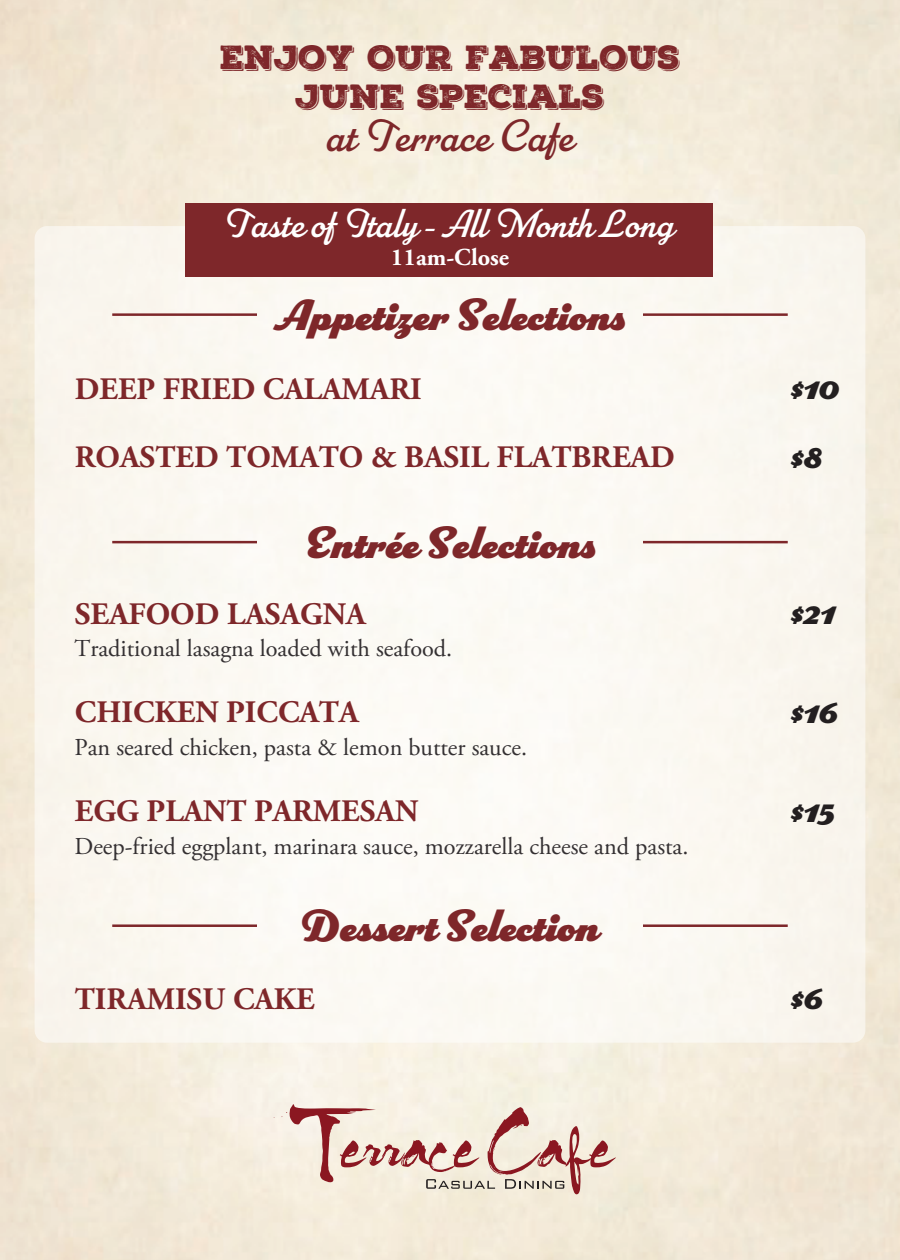
<style>
.page{position:relative;width:900px;height:1260px;background:#fff}
.page>*{position:absolute;margin:0;border:0;box-sizing:border-box;transform-origin:0 0}
.t1{font:900 45px "Parkside";color:#7e272a}
.t2{font:45px "Parkside";color:#7e272a}
.t3{font:40.25px "Parkside";color:#fff}
.t4{font:900 35.75px "Parkside";color:#231f20}
.t5{font:32.5px/39px "Nexa Rust Slab Black Shadow 01";color:#7e272a;text-align:center}
.t6{font:700 31.25px "Adobe Garamond Pro";color:#7e272a}
.t7{font:24.25px "Adobe Garamond Pro";color:#343032}
.t8{font:700 24.25px "Adobe Garamond Pro";color:#fff}
</style>
<div class="page">
<div style="left:35px;top:226px;width:830px;height:817px;background:#fbf8f2;border-radius:12px"></div>
<svg style="left:274px;top:1104px;width:342px;height:90px;background:#e3cdc1"></svg>
<div style="left:185px;top:203px;width:528px;height:73px;background:#7e272a"></div>
<hr style="left:112px;top:313px;width:145px;height:3px;background:#7e272a">
<hr style="left:643px;top:313px;width:145px;height:3px;background:#7e272a">
<hr style="left:112px;top:924px;width:145px;height:3px;background:#7e272a">
<hr style="left:643px;top:924px;width:145px;height:3px;background:#7e272a">
<hr style="left:112px;top:541px;width:145px;height:2px;background:#7e272a">
<hr style="left:643px;top:541px;width:145px;height:2px;background:#7e272a">
<h3 class="t5" style="left:220px;top:39px;width:461px">ENJOY OUR FABULOUS<br>JUNE SPECIALS</h3>
<h1 class="t2" style="left:326px;top:110px;width:249px">at Terrace Cafe</h1>
<h2 class="t3" style="left:222px;top:200px;width:453px">Taste of Italy - All Month Long</h2>
<p class="t8" style="left:391px;top:243px;width:120px">11am-Close</p>
<h1 class="t1" style="left:274px;top:288px;width:354px">Appetizer Selections</h1>
<p class="t6" style="left:75px;top:371px;width:348px">DEEP FRIED CALAMARI</p>
<h3 class="t4" style="left:790px;top:366px;width:51px">$10</h3>
<p class="t6" style="left:75px;top:439px;width:601px">ROASTED TOMATO &amp; BASIL FLATBREAD</p>
<h3 class="t4" style="left:790px;top:434px;width:33px">$8</h3>
<h1 class="t1" style="left:303px;top:515px;width:296px">Entrée Selections</h1>
<p class="t6" style="left:75px;top:595px;width:292px">SEAFOOD LASAGNA</p>
<h3 class="t4" style="left:790px;top:590px;width:47px">$21</h3>
<p class="t7" style="left:74px;top:634px;width:379px">Traditional lasagna loaded with seafood.</p>
<p class="t6" style="left:75px;top:694px;width:285px">CHICKEN PICCATA</p>
<h3 class="t4" style="left:790px;top:689px;width:49px">$16</h3>
<p class="t7" style="left:74px;top:733px;width:454px">Pan seared chicken, pasta &amp; lemon butter sauce.</p>
<p class="t6" style="left:75px;top:793px;width:345px">EGG PLANT PARMESAN</p>
<h3 class="t4" style="left:790px;top:788px;width:47px">$15</h3>
<p class="t7" style="left:74px;top:832px;width:616px">Deep-fried eggplant, marinara sauce, mozzarella cheese and pasta.</p>
<h1 class="t1" style="left:297px;top:899px;width:302px">Dessert Selection</h1>
<p class="t6" style="left:75px;top:981px;width:241px">TIRAMISU CAKE</p>
<h3 class="t4" style="left:790px;top:975px;width:34px">$6</h3>
</div>
